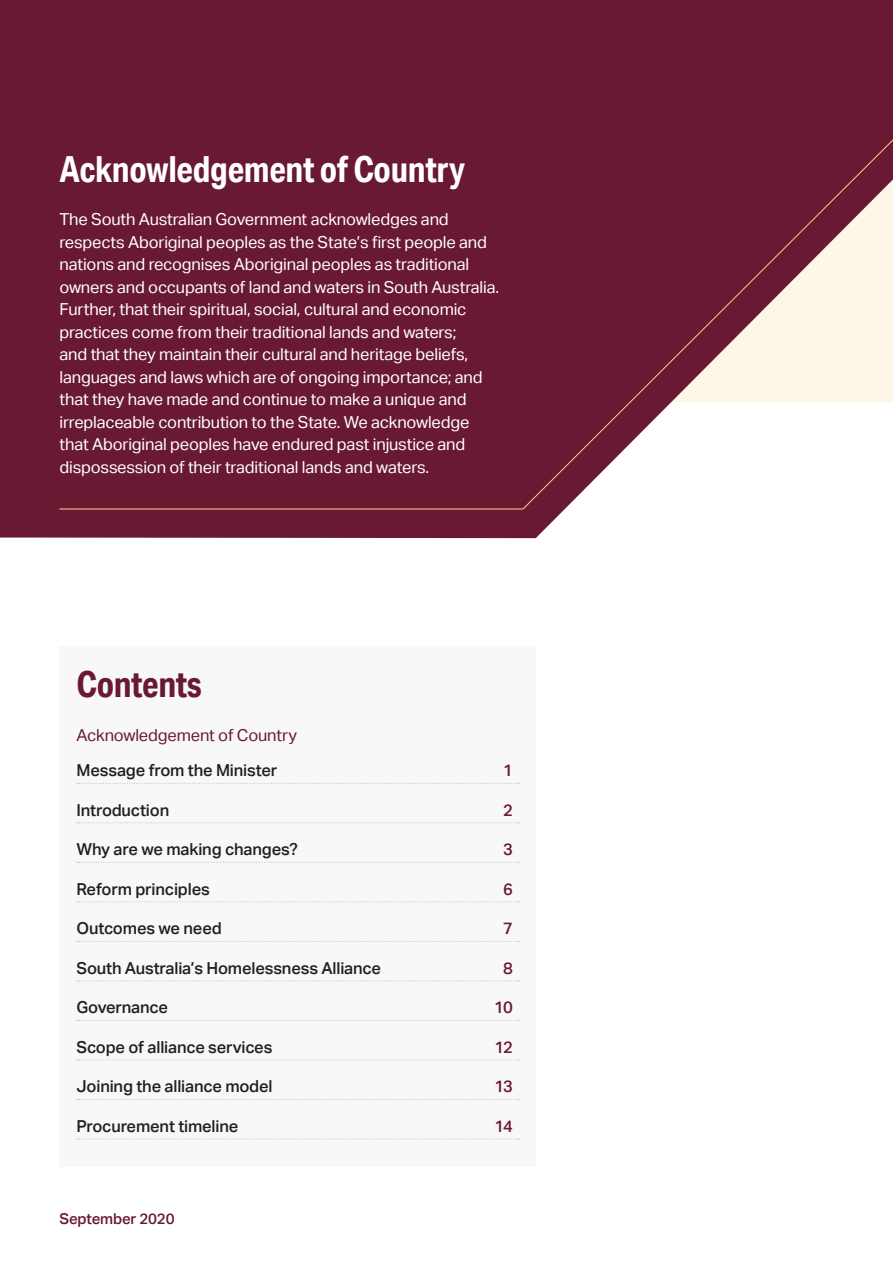
<style>
.page{position:relative;width:893px;height:1263px;background:#fff}
.page>*{position:absolute;margin:0;border:0;box-sizing:border-box;transform-origin:0 0}
._1__Heading_-_BURG{font:700 36px "Aktiv Grotesk Cd";letter-spacing:-.01em;color:#fff}
._1__Heading_-_BURG-2{font:700 36px "Aktiv Grotesk Cd";letter-spacing:-.01em;color:#691931}
._3__Body_Copy{font:16.5px/22.5px "Aktiv Grotesk";letter-spacing:-.01em;color:#fff}
._3__BC_Contents{font:500 16.5px "Aktiv Grotesk";letter-spacing:-.01em;color:#231f20}
._3__BC_Contents-2{font:16.5px "Aktiv Grotesk";letter-spacing:-.01em;color:#691931}
._3__BC_Contents-3{font:500 16.5px "Aktiv Grotesk";letter-spacing:-.06em;color:#691931}
._3__Body_Copy-2{font:500 15px "Aktiv Grotesk";letter-spacing:-.01em;color:#691931}
</style>
<div class="page">
<div style="left:60px;top:646px;width:476px;height:521px;background:#f8f8f7"></div>
<svg style="left:77px;top:783px;width:442px;height:1px"></svg>
<svg style="left:77px;top:822px;width:442px;height:1px"></svg>
<svg style="left:77px;top:862px;width:442px;height:1px"></svg>
<svg style="left:77px;top:901px;width:442px;height:1px"></svg>
<svg style="left:77px;top:941px;width:442px;height:1px"></svg>
<svg style="left:77px;top:980px;width:442px;height:1px"></svg>
<svg style="left:77px;top:1020px;width:442px;height:1px"></svg>
<svg style="left:77px;top:1059px;width:442px;height:1px"></svg>
<svg style="left:77px;top:1099px;width:442px;height:1px"></svg>
<svg style="left:77px;top:1138px;width:442px;height:1px"></svg>
<div style="left:0;top:0;width:564px;height:538px;background:#691931"></div>
<svg style="left:59px;top:0;width:834px;height:510px;background:#7c364a"></svg>
<p class="_1__Heading_-_BURG" style="left:60px;top:147px;width:407px">Acknowledgement of Country</p>
<p class="_3__Body_Copy" style="left:60px;top:208px;width:441px">The South Australian Government acknowledges and respects Aboriginal peoples as the State’s first people and nations and recognises Aboriginal peoples as traditional owners and occupants of land and waters in South Australia.<br>Further, that their spiritual, social, cultural and economic practices come from their traditional lands and waters;<br>and that they maintain their cultural and heritage beliefs, languages and laws which are of ongoing importance; and that they have made and continue to make a unique and irreplaceable contribution to the State. We acknowledge that Aboriginal peoples have endured past injustice and dispossession of their traditional lands and waters.</p>
<p class="_1__Heading_-_BURG-2" style="left:77px;top:662px;width:126px">Contents</p>
<p class="_3__BC_Contents-2" style="left:77px;top:726px;width:222px">Acknowledgement of Country</p>
<p class="_3__BC_Contents" style="left:77px;top:761px;width:202px">Message from the Minister</p>
<p class="_3__BC_Contents-3" style="left:503px;top:761px;width:11px">1</p>
<p class="_3__BC_Contents" style="left:77px;top:800px;width:94px">Introduction</p>
<p class="_3__BC_Contents-3" style="left:503px;top:800px;width:11px">2</p>
<p class="_3__BC_Contents" style="left:77px;top:840px;width:223px">Why are we making changes?</p>
<p class="_3__BC_Contents-3" style="left:503px;top:840px;width:11px">3</p>
<p class="_3__BC_Contents" style="left:77px;top:879px;width:135px">Reform principles</p>
<p class="_3__BC_Contents-3" style="left:503px;top:879px;width:11px">6</p>
<p class="_3__BC_Contents" style="left:77px;top:919px;width:147px">Outcomes we need</p>
<p class="_3__BC_Contents-3" style="left:503px;top:919px;width:11px">7</p>
<p class="_3__BC_Contents" style="left:77px;top:958px;width:306px">South Australia’s Homelessness Alliance</p>
<p class="_3__BC_Contents-3" style="left:503px;top:958px;width:11px">8</p>
<p class="_3__BC_Contents" style="left:77px;top:998px;width:93px">Governance</p>
<p class="_3__BC_Contents-3" style="left:494px;top:998px;width:20px">10</p>
<p class="_3__BC_Contents" style="left:77px;top:1037px;width:197px">Scope of alliance services</p>
<p class="_3__BC_Contents-3" style="left:495px;top:1037px;width:20px">12</p>
<p class="_3__BC_Contents" style="left:77px;top:1077px;width:198px">Joining the alliance model</p>
<p class="_3__BC_Contents-3" style="left:494px;top:1077px;width:20px">13</p>
<p class="_3__BC_Contents" style="left:77px;top:1117px;width:163px">Procurement timeline</p>
<p class="_3__BC_Contents-3" style="left:495px;top:1117px;width:20px">14</p>
<p class="_3__Body_Copy-2" style="left:60px;top:1210px;width:117px">September 2020</p>
</div>
